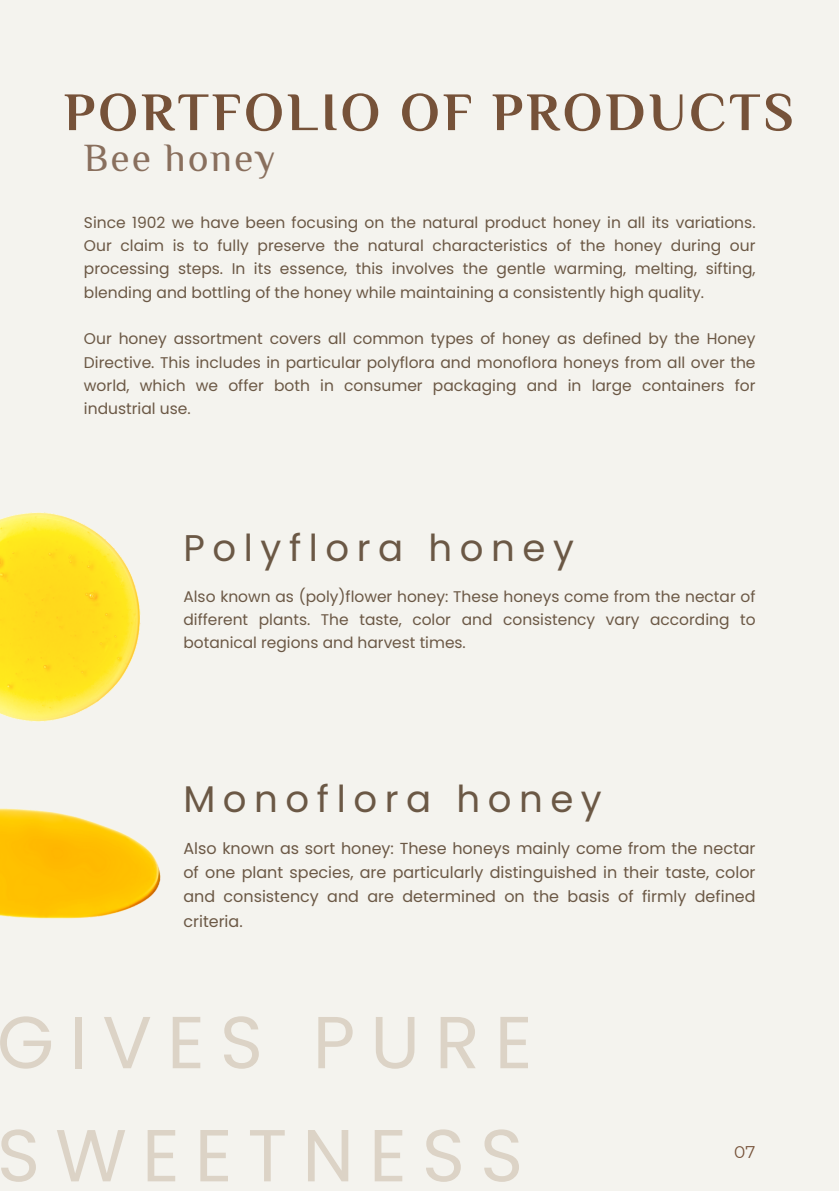
<style>
.page{position:relative;width:839px;height:1191px;background:#fff}
.page>*{position:absolute;margin:0;border:0;box-sizing:border-box;transform-origin:0 0}
.t1{font:73.6px/113.2px "Poppins";letter-spacing:.205em;color:#dcd3c6}
.t2{font:700 54.2px "El Messiri";letter-spacing:.06em;color:#765239}
.t3{font:39.4px "El Messiri";letter-spacing:.05em;color:#896f5d}
.t4{font:37.2px "Poppins";letter-spacing:.205em;color:#6b5845}
.t5{font:17px "Montserrat";color:#765239}
.t6{font:16px/24.4px "Poppins";color:#6b5845;text-align:justify}
.t7{font:15.4px/23.4px "Poppins";color:#6b5845;text-align:justify}
</style>
<div class="page">
<div style="left:0;top:0;width:838px;height:1191px;background:#f4f3ee"></div>
<img style="left:0;top:512px;width:141px;height:210px">
<img style="left:0;top:808px;width:161px;height:111px">
<p class="t2" style="left:64px;top:80px;width:731px">PORTFOLIO OF PRODUCTS</p>
<p class="t3" style="left:84px;top:134px;width:193px">Bee honey</p>
<p class="t7" style="left:84px;top:211px;width:673px">Since 1902 we have been focusing on the natural product honey in all its variations.<br>Our claim is to fully preserve the natural characteristics of the honey during our processing steps. In its essence, this involves the gentle warming, melting, sifting, blending and bottling of the honey while maintaining a consistently high quality.</p>
<p class="t7" style="left:84px;top:327px;width:673px">Our honey assortment covers all common types of honey as defined by the Honey Directive. This includes in particular polyflora and monoflora honeys from all over the world, which we offer both in consumer packaging and in large containers for industrial use.</p>
<p class="t4" style="left:183px;top:522px;width:392px">Polyflora honey</p>
<p class="t7" style="left:183px;top:585px;width:573px">Also known as (poly)flower honey: These honeys come from the nectar of different plants. The taste, color and consistency vary according to botanical regions and harvest times.</p>
<p class="t4" style="left:183px;top:773px;width:420px">Monoflora honey</p>
<p class="t6" style="left:183px;top:836px;width:573px">Also known as sort honey: These honeys mainly come from the nectar of one plant species, are particularly distinguished in their taste, color and consistency and are determined on the basis of firmly defined criteria.</p>
<p class="t1" style="left:-3px;top:986px;width:537px">GIVES PURE<br>SWEETNESS</p>
<p class="t5" style="left:734px;top:1141px;width:23px">07</p>
</div>
